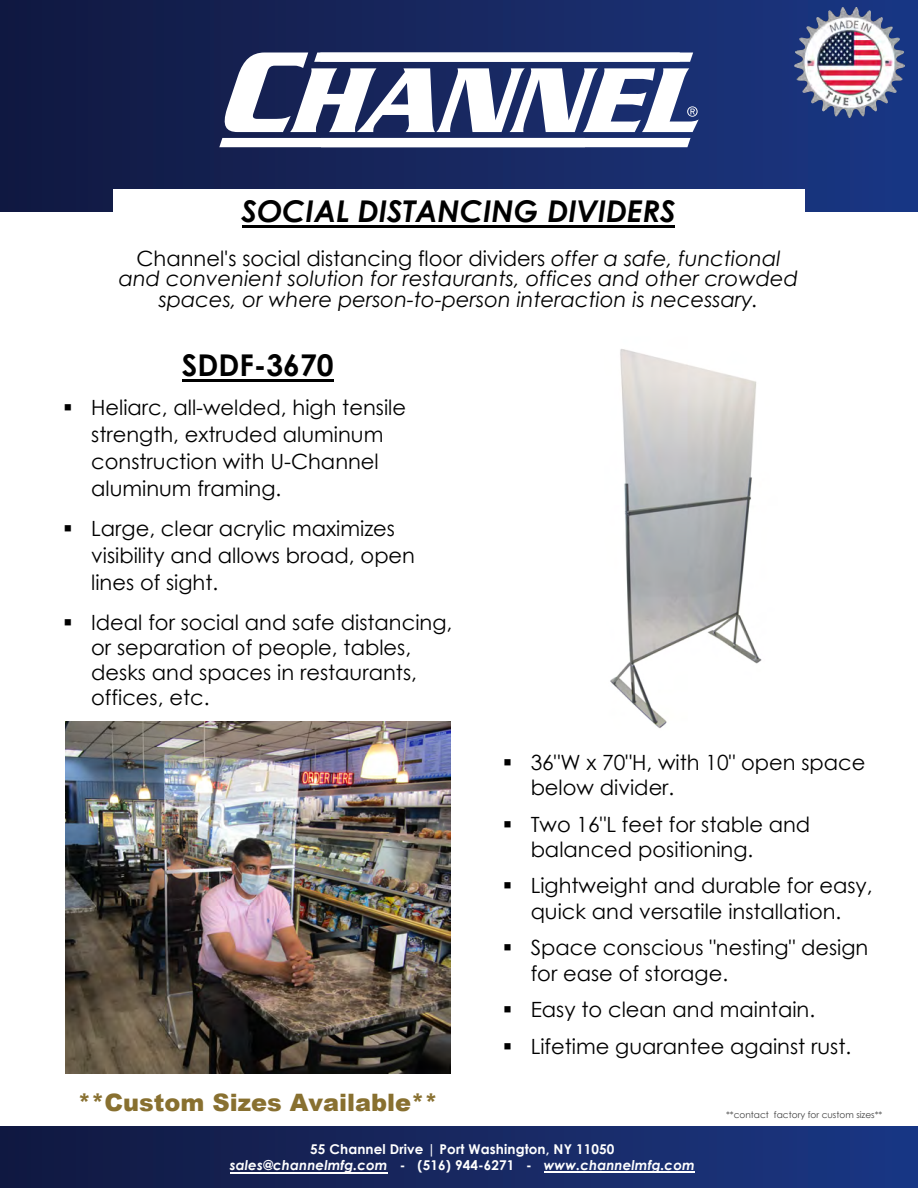
<style>
.page{position:relative;width:918px;height:1188px;background:#fff}
.page>*{position:absolute;margin:0;border:0;box-sizing:border-box;transform-origin:0 0}
.t1{font:italic 700 30px "Century Gothic";color:#000}
.t2{font:700 30px "Century Gothic";color:#000}
.t3{font:900 24px "Arial";color:#887030}
.t4{font:21px/25.2px "Century Gothic";color:#000}
.t5{font:italic 21px/20.5px "Century Gothic";color:#000;text-align:center}
.t6{font:700 13.5px/16.2px "Century Gothic";letter-spacing:.01em;color:#fff;text-align:center}
.t7{font:9px "Century Gothic";color:#404040}
.s1{font-style:normal}
.s2{font-style:inherit}
.s3{font-style:italic}
</style>
<div class="page">
<img style="left:66px;top:722px;width:384px;height:352px">
<div style="left:0;top:1126px;width:918px;height:62px;background:linear-gradient(to right,#12183f,#1b3784)"></div>
<div style="left:0;top:0;width:918px;height:211px;background:linear-gradient(to right,#131940,#1d3985)"></div>
<div style="left:113px;top:189px;width:692px;height:93px;background:#fff"></div>
<svg style="left:222px;top:53px;width:477px;height:79px"></svg>
<svg style="left:219px;top:138px;width:472px;height:9px"></svg>
<hr style="left:242px;top:225px;width:433px;height:3px;background:#000">
<hr style="left:182px;top:379px;width:151px;height:3px;background:#000">
<img style="left:784px;top:2px;width:133px;height:124px">
<hr style="left:544px;top:1172px;width:150px;height:1px;background:#fff">
<hr style="left:230px;top:1172px;width:158px;height:1px;background:#fff">
<img style="left:610px;top:349px;width:152px;height:380px">
<h1 class="t1" style="left:241px;top:188px;width:436px">SOCIAL DISTANCING DIVIDERS</h1>
<p class="t5" style="left:119px;top:247px;width:681px"><span class="s1">Channel's social distancing floor dividers</span> <span class="s2">offer</span> a safe, functional and convenient s<span class="s2">olution f</span>or restaurants, offices and other crowded spaces, or where person-to-person interaction is necessary.</p>
<h1 class="t2" style="left:182px;top:342px;width:153px">SDDF-3670</h1>
<p class="t4" style="left:91px;top:394px;width:316px;line-height:26.8px;text-indent:-28px">▪ Heliarc, all-welded, high tensile strength, extruded aluminum construction with U-Channel aluminum framing.</p>
<p class="t4" style="left:91px;top:515px;width:325px;line-height:26.8px;text-indent:-28px">▪ Large, clear acrylic maximizes visibility and allows broad, open lines of sight.</p>
<p class="t4" style="left:91px;top:609px;width:363px;text-indent:-28px">▪ Ideal for social and safe distancing, or separation of people, tables, desks and spaces in restaurants, offices, etc.</p>
<p class="t3" style="left:78px;top:1085px;width:362px">**Custom Sizes Available**</p>
<p class="t4" style="left:531px;top:749px;width:336px;text-indent:-28px">▪ 36"W x 70"H, with 10" open space below divider.</p>
<p class="t4" style="left:531px;top:811px;width:281px;text-indent:-28px">▪ Two 16"L feet for stable and balanced positioning.</p>
<p class="t4" style="left:503px;top:873px;width:372px;text-align:center">▪ Lightweight and durable for easy, quick and versatile installation.</p>
<p class="t4" style="left:531px;top:935px;width:339px;text-indent:-28px">▪ Space conscious "nesting" design for ease of storage.</p>
<p class="t4" style="left:503px;top:997px;width:314px">▪ Easy to clean and maintain.</p>
<p class="t4" style="left:503px;top:1033px;width:350px">▪ Lifetime guarantee against rust.</p>
<p class="t7" style="left:726px;top:1109px;width:158px">**contact factory for custom sizes**</p>
<p class="t6" style="left:230px;top:1141px;width:466px">55 Channel Drive | Port Washington, NY 11050 <span class="s3">sales@channelmfg.com</span> - (516) 944-6271 - <span class="s3">www.channelmfg.com</span></p>
</div>
